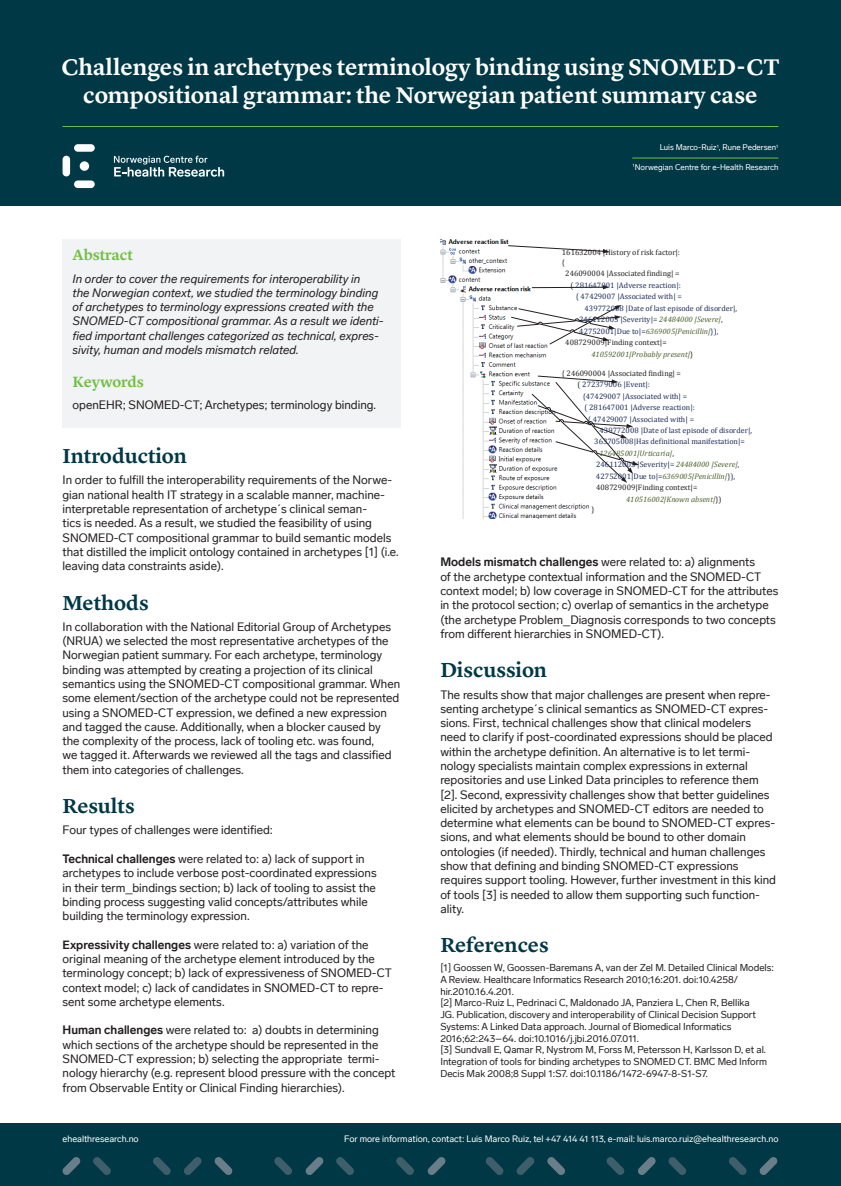
<style>
.page{position:relative;width:841px;height:1186px;background:#fff}
.page>*{position:absolute;margin:0;border:0;box-sizing:border-box;transform-origin:0 0}
.t1{font:600 23.45px/28.1px "Lyon Text";color:#fff;text-align:center}
.t2{font:600 21px "Lyon Text";letter-spacing:-.005em;color:#003845}
.t3{font:600 15.4px "Lyon Text";letter-spacing:-.005em;color:#71bf44}
.t4{font:11.9px/14.3px "Lab Grotesque";color:#231f20}
.t5{font:italic 11.9px/14.3px "Lab Grotesque";color:#231f20}
.t6{font:9.8px/11.8px "Lab Grotesque";color:#231f20}
.t7{font:9.1px "Lab Grotesque";color:#fff}
.t8{font:8.05px "Lab Grotesque";color:#fff}
.t9{font:7.91px "Cambria";letter-spacing:.005em;color:#1c2d5a}
.t10{font:7.91px/9.5px "Cambria";letter-spacing:.005em;color:#231f20}
.t11{font:italic 7.91px "Cambria";letter-spacing:-.005em;color:#4a602e}
.s1{font-weight:700}
.s2{color:#231f20}
.s3{font-style:italic;color:#4a602e}
.s4{font-style:normal;color:#231f20}
.s5{color:#1c2d5a}
.s6{font-style:normal;color:#1c2d5a}
</style>
<div class="page">
<div style="left:0;top:0;width:840px;height:206px;background:#003845"></div>
<div style="left:0;top:1123px;width:840px;height:63px;background:#003845"></div>
<svg style="left:274px;top:1157px;width:18px;height:18px"></svg>
<svg style="left:214px;top:1157px;width:19px;height:18px"></svg>
<svg style="left:93px;top:1157px;width:18px;height:18px"></svg>
<svg style="left:153px;top:1157px;width:18px;height:18px"></svg>
<svg style="left:184px;top:1157px;width:18px;height:18px"></svg>
<svg style="left:62px;top:1157px;width:19px;height:18px"></svg>
<svg style="left:336px;top:1157px;width:18px;height:18px"></svg>
<svg style="left:305px;top:1157px;width:18px;height:18px"></svg>
<svg style="left:606px;top:1157px;width:18px;height:18px"></svg>
<svg style="left:547px;top:1157px;width:18px;height:18px"></svg>
<svg style="left:396px;top:1157px;width:18px;height:18px"></svg>
<svg style="left:485px;top:1157px;width:18px;height:18px"></svg>
<svg style="left:516px;top:1157px;width:18px;height:18px"></svg>
<svg style="left:668px;top:1157px;width:18px;height:18px"></svg>
<svg style="left:638px;top:1157px;width:17px;height:18px"></svg>
<svg style="left:729px;top:1157px;width:17px;height:18px"></svg>
<svg style="left:759px;top:1157px;width:18px;height:18px"></svg>
<svg style="left:427px;top:1157px;width:18px;height:18px"></svg>
<div style="left:74px;top:144px;width:21px;height:8px;background:#fff;border-radius:4px"></div>
<div style="left:80px;top:161px;width:9px;height:10px;background:#fff;border-radius:50%"></div>
<div style="left:74px;top:180px;width:21px;height:8px;background:#fff;border-radius:4px"></div>
<div style="left:63px;top:156px;width:7px;height:20px;background:#fff;border-radius:4px"></div>
<svg style="left:114px;top:156px;width:110px;height:21px"></svg>
<hr style="left:63px;top:126px;width:715px;height:1px;background:#71bf44">
<hr style="left:632px;top:157px;width:146px;height:1px;background:#71bf44">
<div style="left:63px;top:239px;width:337px;height:188px;background:#f2f3f4"></div>
<img style="left:440px;top:239px;width:150px;height:279px">
<svg style="left:531px;top:285px;width:78px;height:4px"></svg>
<svg style="left:511px;top:305px;width:110px;height:40px"></svg>
<svg style="left:531px;top:375px;width:108px;height:108px"></svg>
<svg style="left:508px;top:245px;width:101px;height:8px"></svg>
<h1 class="t1" style="left:61px;top:51px;width:719px">Challenges in archetypes terminology binding using SNOMED-CT compositional grammar: the Norwegian patient summary case</h1>
<p class="t8" style="left:659px;top:143px;width:120px">Luis Marco-Ruiz<sup>1</sup>, Rune Pedersen<sup>1</sup></p>
<p class="t8" style="left:632px;top:162px;width:147px"><sup>1</sup>Norwegian Centre for e-Health Research</p>
<p class="t3" style="left:72px;top:243px;width:62px">Abstract</p>
<p class="t5" style="left:72px;top:271px;width:313px">In order to cover the requirements for interoperability in<br>the Norwegian context, we studied the terminology binding of archetypes to terminology expressions created with the SNOMED-CT compositional grammar. As a result we identi&shy;fied important challenges categorized as technical, expres&shy;sivity, human and models mismatch related.</p>
<p class="t3" style="left:72px;top:370px;width:73px">Keywords</p>
<p class="t4" style="left:72px;top:398px;width:305px">openEHR; SNOMED-CT; Archetypes; terminology binding.</p>
<h2 class="t2" style="left:63px;top:440px;width:126px">Introduction</h2>
<p class="t4" style="left:63px;top:473px;width:337px">In order to fulfill the interoperability requirements of the Norwe&shy;gian national health IT strategy in a scalable manner, machine&shy;interpretable representation of archetype´s clinical seman-<br>tics is needed. As a result, we studied the feasibility of using SNOMED-CT compositional grammar to build semantic models that distilled the implicit ontology contained in archetypes [1] (i.e. leaving data constraints aside).</p>
<h2 class="t2" style="left:63px;top:586px;width:88px">Methods</h2>
<p class="t4" style="left:63px;top:619px;width:339px">In collaboration with the National Editorial Group of Archetypes (NRUA) we selected the most representative archetypes of the Norwegian patient summary. For each archetype, terminology binding was attempted by creating a projection of its clinical semantics using the SNOMED-CT compositional grammar. When some element/section of the archetype could not be represented using a SNOMED-CT expression, we defined a new expression and tagged the cause. Additionally, when a blocker caused by the complexity of the process, lack of tooling etc. was found,<br>we tagged it. Afterwards we reviewed all the tags and classified them into categories of challenges.</p>
<h2 class="t2" style="left:63px;top:790px;width:74px">Results</h2>
<p class="t4" style="left:63px;top:823px;width:212px">Four types of challenges were identified:</p>
<p class="t4" style="left:63px;top:851px;width:316px"><span class="s1">Technical challenges</span> were related to: a) lack of support in archetypes to include verbose post-coordinated expressions in their term_bindings section; b) lack of tooling to assist the binding process suggesting valid concepts/attributes while building the terminology expression.</p>
<p class="t4" style="left:63px;top:937px;width:331px"><span class="s1">Expressivity challenges</span> were related to: a) variation of the original meaning of the archetype element introduced by the terminology concept; b) lack of expressiveness of SNOMED-CT context model; c) lack of candidates in SNOMED-CT to repre&shy;sent some archetype elements.</p>
<p class="t4" style="left:63px;top:1023px;width:334px"><span class="s1">Human challenges</span> were related to: a) doubts in determining which sections of the archetype should be represented in the SNOMED-CT expression; b) selecting the appropriate termi&shy;nology hierarchy (e.g. represent blood pressure with the concept from Observable Entity or Clinical Finding hierarchies).</p>
<p class="t10" style="left:561px;top:248px;width:120px">161632004 |History of risk factor|: {</p>
<p class="t10" style="left:565px;top:269px;width:116px">246090004 |Associated finding| =</p>
<p class="t9" style="left:570px;top:280px;width:112px"><span class="s2">(</span> 281647001 |Adverse reaction|:</p>
<p class="t9" style="left:575px;top:292px;width:108px">{ 47429007 |Associated with| =</p>
<p class="t9" style="left:584px;top:303px;width:154px">439772008 |Date of last episode of disorder|,</p>
<p class="t9" style="left:579px;top:315px;width:145px">246112005 |Severity|= <span class="s3">24484000 |Severe|</span>,</p>
<p class="t9" style="left:579px;top:326px;width:140px">42752001|Due to|=<span class="s3">6369005|Penicillin|</span>}),</p>
<p class="t10" style="left:565px;top:338px;width:103px">408729009|Finding context|=</p>
<p class="t11" style="left:591px;top:348px;width:103px">410592001|Probably present|<span class="s4">}</span></p>
<p class="t10" style="left:577px;top:367px;width:105px;line-height:11.5px;text-indent:-16px">{ 246090004 |Associated finding| = ( <span class="s5">272379006 |Event|:</span></p>
<p class="t9" style="left:582px;top:391px;width:106px">{47429007 |Associated with| =</p>
<p class="t9" style="left:584px;top:403px;width:112px">( 281647001 |Adverse reaction|:</p>
<p class="t9" style="left:587px;top:414px;width:108px">{ 47429007 |Associated with| =</p>
<p class="t9" style="left:599px;top:426px;width:154px">439772008 |Date of last episode of disorder|,</p>
<p class="t9" style="left:594px;top:437px;width:152px">363705008|Has definitional manifestation|=</p>
<p class="t11" style="left:599px;top:448px;width:76px">126485001|Urticaria|<span class="s6">,</span></p>
<p class="t9" style="left:596px;top:460px;width:145px">246112005 |Severity|= <span class="s3">24484000 |Severe|</span>,</p>
<p class="t9" style="left:596px;top:471px;width:141px">42752001|Due to|=<span class="s3">6369005|Penicillin|</span>}),</p>
<p class="t10" style="left:596px;top:483px;width:103px">408729009|Finding context|=</p>
<p class="t11" style="left:626px;top:493px;width:97px">410516002|Known absent|<span class="s4">})</span></p>
<p class="t10" style="left:591px;top:504px;width:5px">}</p>
<p class="t4" style="left:440px;top:555px;width:339px"><span class="s1">Models mismatch challenges</span> were related to: a) alignments<br>of the archetype contextual information and the SNOMED-CT context model; b) low coverage in SNOMED-CT for the attributes in the protocol section; c) overlap of semantics in the archetype (the archetype Problem_Diagnosis corresponds to two concepts from different hierarchies in SNOMED-CT).</p>
<h2 class="t2" style="left:440px;top:654px;width:108px">Discussion</h2>
<p class="t4" style="left:440px;top:687px;width:337px">The results show that major challenges are present when repre&shy;senting archetype´s clinical semantics as SNOMED-CT expres&shy;sions. First, technical challenges show that clinical modelers need to clarify if post-coordinated expressions should be placed within the archetype definition. An alternative is to let termi&shy;nology specialists maintain complex expressions in external repositories and use Linked Data principles to reference them [2]. Second, expressivity challenges show that better guidelines elicited by archetypes and SNOMED-CT editors are needed to determine what elements can be bound to SNOMED-CT expres&shy;sions, and what elements should be bound to other domain ontologies (if needed). Thirdly, technical and human challenges show that defining and binding SNOMED-CT expressions requires support tooling. However, further investment in this kind of tools [3] is needed to allow them supporting such function&shy;ality.</p>
<h2 class="t2" style="left:440px;top:929px;width:110px">References</h2>
<p class="t6" style="left:440px;top:962px;width:335px">[1] Goossen W, Goossen-Baremans A, van der Zel M. Detailed Clinical Models:<br>A Review. Healthcare Informatics Research 2010;16:201. doi:10.4258/ hir.2010.16.4.201.<br>[2] Marco-Ruiz L, Pedrinaci C, Maldonado JA, Panziera L, Chen R, Bellika<br>JG. Publication, discovery and interoperability of Clinical Decision Support Systems: A Linked Data approach. Journal of Biomedical Informatics 2016;62:243–64. doi:10.1016/j.jbi.2016.07.011.<br>[3] Sundvall E, Qamar R, Nystrom M, Forss M, Petersson H, Karlsson D, et al.<br>Integration of tools for binding archetypes to SNOMED CT. BMC Med Inform Decis Mak 2008;8 Suppl 1:S7. doi:10.1186/1472-6947-8-S1-S7.</p>
<p class="t7" style="left:63px;top:1133px;width:78px">ehealthresearch.no</p>
<p class="t7" style="left:344px;top:1133px;width:436px">For more information, contact: Luis Marco Ruiz, tel +47 414 41 113, e-mail: luis.marco.ruiz@ehealthresearch.no</p>
</div>
